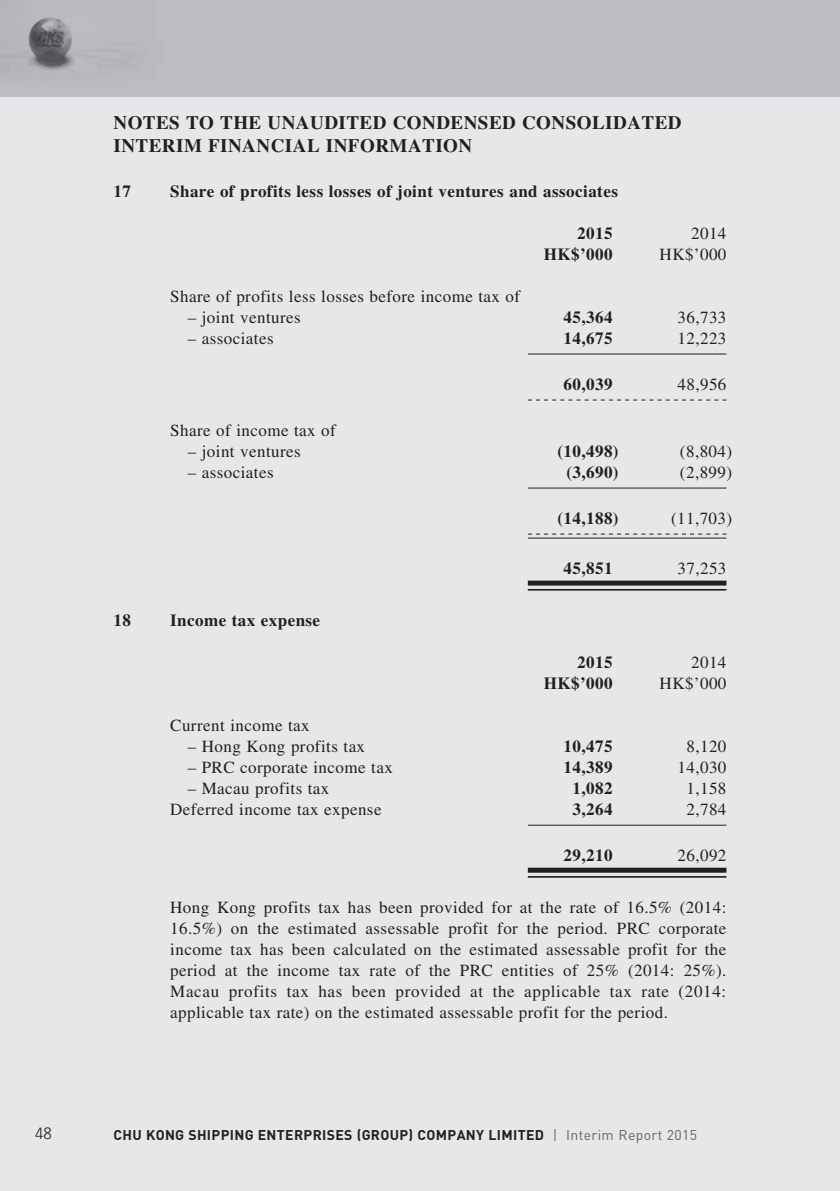
<style>
.page{position:relative;width:840px;height:1191px;background:#fff}
.page>*{position:absolute;margin:0;border:0;box-sizing:border-box;transform-origin:0 0}
.t1{font:700 19px/23px "Times LT Std";letter-spacing:.025em;color:#231f20}
.t2{font:17px/21px "Times LT Std";letter-spacing:.025em;color:#231f20;text-align:justify}
.t3{font:700 17px "Times LT Std";letter-spacing:.025em;color:#231f20}
.t4{font:300 16px "Vectora LT Std";color:#231f20}
.t5{font:700 14px "DIN Pro";letter-spacing:.025em;color:#231f20}
.s1{font-weight:400;color:#636366}
</style>
<div class="page">
<div style="left:0;top:0;width:839px;height:1191px;background:#e6e7e9"></div>
<div style="left:0;top:0;width:839px;height:97px;background:#bcbdc0"></div>
<img style="left:0;top:17px;width:132px;height:55px">
<hr style="left:527px;top:353px;width:199px;height:1px;background:#231f20">
<svg style="left:527px;top:399px;width:199px;height:1px"></svg>
<hr style="left:527px;top:487px;width:199px;height:1px;background:#231f20">
<svg style="left:527px;top:533px;width:199px;height:1px"></svg>
<hr style="left:527px;top:537px;width:199px;height:1px;background:#231f20">
<div style="left:527px;top:580px;width:199px;height:5px;background:#231f20"></div>
<hr style="left:527px;top:589px;width:199px;height:1px;background:#231f20">
<hr style="left:527px;top:824px;width:199px;height:1px;background:#231f20">
<div style="left:527px;top:867px;width:199px;height:5px;background:#231f20"></div>
<hr style="left:527px;top:876px;width:199px;height:1px;background:#231f20">
<p class="t1" style="left:113px;top:111px;width:569px">NOTES TO THE UNAUDITED CONDENSED CONSOLIDATED<br>INTERIM FINANCIAL INFORMATION</p>
<p class="t3" style="left:113px;top:181px;width:19px">17</p>
<p class="t3" style="left:170px;top:181px;width:449px">Share of profits less losses of joint ventures and associates</p>
<p class="t3" style="left:577px;top:223px;width:37px">2015</p>
<p class="t2" style="left:690px;top:222px;width:37px">2014</p>
<p class="t3" style="left:543px;top:244px;width:70px">HK$’000</p>
<p class="t2" style="left:659px;top:243px;width:68px">HK$’000</p>
<p class="t2" style="left:170px;top:285px;width:351px">Share of profits less losses before income tax of</p>
<p class="t2" style="left:188px;top:306px;width:114px">– joint ventures</p>
<p class="t3" style="left:563px;top:307px;width:50px">45,364</p>
<p class="t2" style="left:677px;top:306px;width:50px">36,733</p>
<p class="t2" style="left:188px;top:327px;width:87px">– associates</p>
<p class="t3" style="left:563px;top:328px;width:50px">14,675</p>
<p class="t2" style="left:677px;top:327px;width:50px">12,223</p>
<p class="t3" style="left:563px;top:374px;width:50px">60,039</p>
<p class="t2" style="left:677px;top:373px;width:50px">48,956</p>
<p class="t2" style="left:170px;top:419px;width:167px">Share of income tax of</p>
<p class="t2" style="left:188px;top:440px;width:114px">– joint ventures</p>
<p class="t3" style="left:557px;top:441px;width:63px">(10,498)</p>
<p class="t2" style="left:679px;top:440px;width:54px">(8,804)</p>
<p class="t2" style="left:188px;top:461px;width:87px">– associates</p>
<p class="t3" style="left:566px;top:462px;width:54px">(3,690)</p>
<p class="t2" style="left:679px;top:461px;width:54px">(2,899)</p>
<p class="t3" style="left:557px;top:508px;width:63px">(14,188)</p>
<p class="t2" style="left:670px;top:507px;width:63px">(11,703)</p>
<p class="t3" style="left:563px;top:558px;width:50px">45,851</p>
<p class="t2" style="left:677px;top:557px;width:50px">37,253</p>
<p class="t3" style="left:113px;top:610px;width:19px">18</p>
<p class="t3" style="left:170px;top:610px;width:151px">Income tax expense</p>
<p class="t3" style="left:577px;top:652px;width:37px">2015</p>
<p class="t2" style="left:690px;top:651px;width:37px">2014</p>
<p class="t3" style="left:543px;top:673px;width:70px">HK$’000</p>
<p class="t2" style="left:659px;top:672px;width:68px">HK$’000</p>
<p class="t2" style="left:170px;top:714px;width:141px">Current income tax</p>
<p class="t2" style="left:188px;top:735px;width:179px">– Hong Kong profits tax</p>
<p class="t3" style="left:563px;top:736px;width:50px">10,475</p>
<p class="t2" style="left:686px;top:735px;width:41px">8,120</p>
<p class="t2" style="left:188px;top:756px;width:206px">– PRC corporate income tax</p>
<p class="t3" style="left:563px;top:757px;width:50px">14,389</p>
<p class="t2" style="left:677px;top:756px;width:50px">14,030</p>
<p class="t2" style="left:188px;top:777px;width:143px">– Macau profits tax</p>
<p class="t3" style="left:572px;top:778px;width:41px">1,082</p>
<p class="t2" style="left:686px;top:777px;width:41px">1,158</p>
<p class="t2" style="left:170px;top:798px;width:213px">Deferred income tax expense</p>
<p class="t3" style="left:572px;top:799px;width:41px">3,264</p>
<p class="t2" style="left:686px;top:798px;width:41px">2,784</p>
<p class="t3" style="left:563px;top:845px;width:50px">29,210</p>
<p class="t2" style="left:677px;top:844px;width:50px">26,092</p>
<p class="t2" style="left:170px;top:896px;width:557px">Hong Kong profits tax has been provided for at the rate of 16.5% (2014:<br>16.5%) on the estimated assessable profit for the period. PRC corporate income tax has been calculated on the estimated assessable profit for the period at the income tax rate of the PRC entities of 25% (2014: 25%).<br>Macau profits tax has been provided at the applicable tax rate (2014: applicable tax rate) on the estimated assessable profit for the period.</p>
<p class="t4" style="left:35px;top:1124px;width:18px">48</p>
<p class="t5" style="left:113px;top:1125px;width:585px">CHU KONG SHIPPING ENTERPRISES (GROUP) COMPANY LIMITED <span class="s1">| Interim Report 2015</span></p>
</div>
